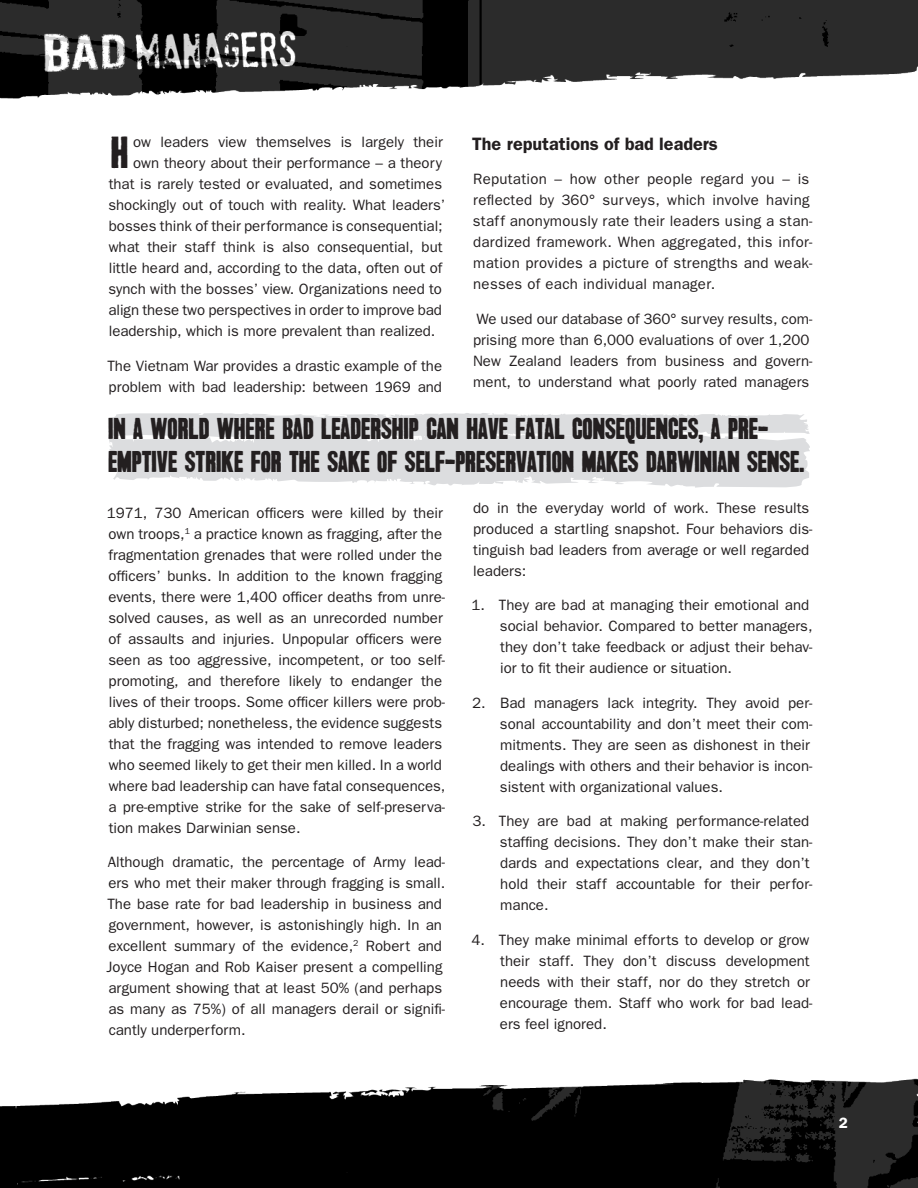
<style>
.page{position:relative;width:918px;height:1188px;background:#fff}
.page>*{position:absolute;margin:0;border:0;box-sizing:border-box;transform-origin:0 0}
.t1{font:44.85px "Briscoe Dispatch";color:#231f20}
.t2{font:30px/33px "Briscoe Dispatch";color:#231f20}
.t3{font:600 18px "Franklin Gothic";color:#231f20}
.t4{font:15px/21px "Franklin Gothic";color:#231f20}
.t5{font:15px/21px "Franklin Gothic";letter-spacing:.02em;color:#231f20}
.t6{font:600 15px "Franklin Gothic";color:#fff}
</style>
<div class="page">
<img style="left:0;top:0;width:918px;height:1188px">
<div style="left:108px;top:396px;width:702px;height:92px;background:#fff"></div>
<svg style="left:108px;top:413px;width:702px;height:75px;background:#e0e1e3"></svg>
<p class="t1" style="left:111px;top:134px;width:19px">H</p>
<p class="t4" style="left:133px;top:131px;width:311px">ow leaders view themselves is largely their</p>
<p class="t4" style="left:133px;top:152px;width:311px">own theory about their performance – a theory</p>
<p class="t4" style="left:109px;top:173px;width:335px">that is rarely tested or evaluated, and sometimes</p>
<p class="t4" style="left:108px;top:194px;width:339px">shockingly out of touch with reality. What leaders’</p>
<p class="t4" style="left:109px;top:215px;width:335px">bosses think of their performance is consequential;</p>
<p class="t4" style="left:109px;top:236px;width:335px">what their staff think is also consequential, but</p>
<p class="t4" style="left:109px;top:257px;width:335px">little heard and, according to the data, often out of</p>
<p class="t4" style="left:108px;top:278px;width:335px">synch with the bosses’ view. Organizations need to</p>
<p class="t4" style="left:108px;top:299px;width:335px">align these two perspectives in order to improve bad</p>
<p class="t4" style="left:109px;top:320px;width:328px">leadership, which is more prevalent than realized.</p>
<p class="t4" style="left:107px;top:355px;width:336px">The Vietnam War provides a drastic example of the problem with bad leadership: between 1969 and</p>
<p class="t3" style="left:472px;top:133px;width:247px">The reputations of bad leaders</p>
<p class="t5" style="left:473px;top:168px;width:341px">Reputation – how other people regard you – is reflected by 360° surveys, which involve having staff anonymously rate their leaders using a stan&shy;dardized framework. When aggregated, this infor&shy;mation provides a picture of strengths and weak&shy;nesses of each individual manager.</p>
<p class="t4" style="left:473px;top:308px;width:341px">We used our database of 360° survey results, com&shy;prising more than 6,000 evaluations of over 1,200<br>New Zealand leaders from business and govern&shy;ment, to understand what poorly rated managers</p>
<p class="t2" style="left:108px;top:413px;width:698px">IN A WORLD WHERE BAD LEADERSHIP CAN HAVE FATAL CONSEQUENCES, A PRE-<br>EMPTIVE STRIKE FOR THE SAKE OF SELF-PRESERVATION MAKES DARWINIAN SENSE.</p>
<p class="t4" style="left:107px;top:502px;width:340px">1971, 730 American officers were killed by their own troops,<sup>1</sup> a practice known as fragging, after the fragmentation grenades that were rolled under the officers’ bunks. In addition to the known fragging events, there were 1,400 officer deaths from unre&shy;solved causes, as well as an unrecorded number of assaults and injuries. Unpopular officers were seen as too aggressive, incompetent, or too self&shy;promoting, and therefore likely to endanger the lives of their troops. Some officer killers were prob&shy;ably disturbed; nonetheless, the evidence suggests that the fragging was intended to remove leaders who seemed likely to get their men killed. In a world where bad leadership can have fatal consequences, a pre-emptive strike for the sake of self-preserva&shy;tion makes Darwinian sense.</p>
<p class="t4" style="left:107px;top:851px;width:340px">Although dramatic, the percentage of Army lead&shy;ers who met their maker through fragging is small.<br>The base rate for bad leadership in business and government, however, is astonishingly high. In an excellent summary of the evidence,<sup>2</sup> Robert and Joyce Hogan and Rob Kaiser present a compelling argument showing that at least 50% (and perhaps as many as 75%) of all managers derail or signifi&shy;cantly underperform.</p>
<p class="t4" style="left:473px;top:497px;width:341px">do in the everyday world of work. These results produced a startling snapshot. Four behaviors dis&shy;tinguish bad leaders from average or well regarded leaders:</p>
<p class="t4" style="left:500px;top:594px;width:314px;text-indent:-28px">1. They are bad at managing their emotional and social behavior. Compared to better managers, they don’t take feedback or adjust their behav&shy;ior to fit their audience or situation.</p>
<p class="t4" style="left:500px;top:692px;width:314px;text-indent:-28px">2. Bad managers lack integrity. They avoid per&shy;sonal accountability and don’t meet their com&shy;mitments. They are seen as dishonest in their dealings with others and their behavior is incon&shy;sistent with organizational values.</p>
<p class="t4" style="left:500px;top:810px;width:314px;text-indent:-27px">3. They are bad at making performance-related staffing decisions. They don’t make their stan&shy;dards and expectations clear, and they don’t hold their staff accountable for their perfor&shy;mance.</p>
<p class="t4" style="left:500px;top:929px;width:314px;text-indent:-28px">4. They make minimal efforts to develop or grow their staff. They don’t discuss development needs with their staff, nor do they stretch or encourage them. Staff who work for bad lead&shy;ers feel ignored.</p>
<p class="t6" style="left:839px;top:1114px;width:10px">2</p>
</div>
